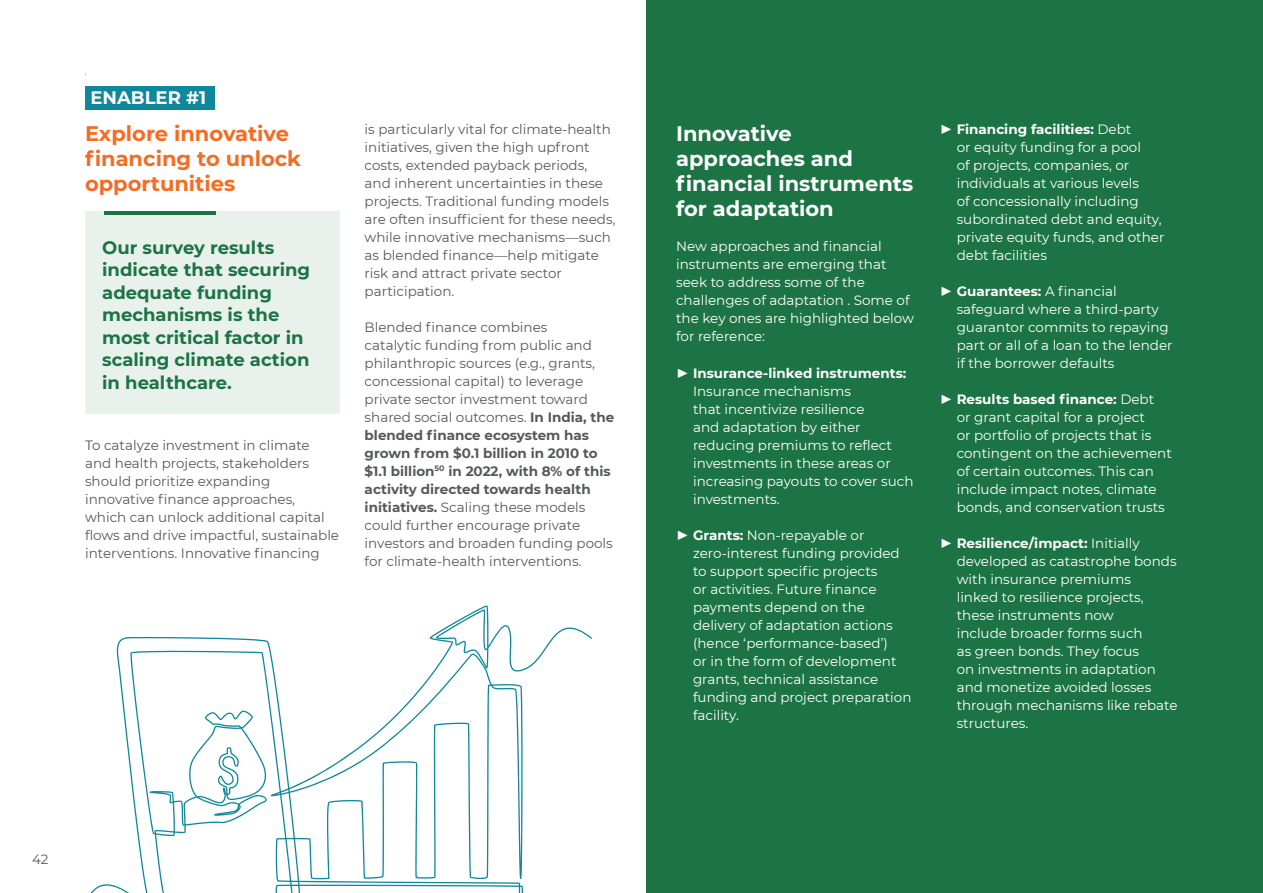
<style>
.page{position:relative;width:1263px;height:893px;background:#fff}
.page>*{position:absolute;margin:0;border:0;box-sizing:border-box;transform-origin:0 0}
.Sub_heading_2{font:700 21px/25.2px "Montserrat";color:#fff}
.Sub_heading_2-2{font:700 21px/25.2px "Montserrat";color:#f36c24}
.Body_copy{font:700 18px/22.5px "Montserrat";color:#1c7444}
.Body_copy-2{font:700 18px "Montserrat";color:#fff}
.Body_copy-3{font:13.5px/18px "Montserrat";color:#fff}
.Body_copy-4{font:13.5px/18px "Montserrat";color:#57585a}
.s1{font-weight:700}
.s2{font-family:"Franklin Gothic"}
</style>
<div class="page">
<div style="left:646px;top:0;width:617px;height:893px;background:#1c7444"></div>
<div style="left:85px;top:211px;width:255px;height:203px;background:#e8f1ec"></div>
<hr style="left:104px;top:212px;width:112px;height:3px;background:#1c7444">
<svg style="left:90px;top:605px;width:502px;height:288px"></svg>
<div style="left:85px;top:86px;width:129px;height:24px;background:#0f889b"></div>
<p class="Body_copy-2" style="left:91px;top:85px;width:117px">ENABLER #1</p>
<p class="Sub_heading_2-2" style="left:85px;top:120px;width:217px">Explore innovative financing to unlock opportunities</p>
<p class="Body_copy" style="left:102px;top:235px;width:210px">Our survey results indicate that securing adequate funding mechanisms is the most critical factor in scaling climate action in healthcare.</p>
<p class="Body_copy-4" style="left:85px;top:436px;width:256px">To catalyze investment in climate and health projects, stakeholders should prioritize expanding innovative finance approaches, which can unlock additional capital flows and drive impactful, sustainable interventions. Innovative financing</p>
<p class="Body_copy-4" style="left:365px;top:119px;width:252px">is particularly vital for climate-health initiatives, given the high upfront costs, extended payback periods, and inherent uncertainties in these projects. Traditional funding models are often insufficient for these needs, while innovative mechanisms—such as blended finance—help mitigate risk and attract private sector participation.</p>
<p class="Body_copy-4" style="left:365px;top:317px;width:251px">Blended finance combines<br>catalytic funding from public and philanthropic sources (e.g., grants, concessional capital) to leverage private sector investment toward shared social outcomes. <span class="s1">In India, the blended finance ecosystem has grown from $0.1 billion in 2010 to $1.1 billion</span><sup>50</sup> <span class="s1">in 2022, with 8% of this activity directed towards health initiatives.</span> Scaling these models could further encourage private investors and broaden funding pools for climate-health interventions.</p>
<p class="Body_copy-4" style="left:32px;top:849px;width:18px">42</p>
<p class="Sub_heading_2" style="left:676px;top:120px;width:238px">Innovative approaches and financial instruments for adaptation</p>
<p class="Body_copy-3" style="left:676px;top:237px;width:239px">New approaches and financial instruments are emerging that seek to address some of the challenges of adaptation . Some of the key ones are highlighted below for reference:</p>
<p class="Body_copy-3" style="left:693px;top:363px;width:222px;text-indent:-17px"><span class="s2">►</span> <span class="s1">Insurance-linked instruments:<br></span>Insurance mechanisms<br>that incentivize resilience<br>and adaptation by either reducing premiums to reflect investments in these areas or increasing payouts to cover such investments.</p>
<p class="Body_copy-3" style="left:693px;top:525px;width:220px;text-indent:-17px"><span class="s2">►</span> <span class="s1">Grants:</span> Non-repayable or zero-interest funding provided to support specific projects<br>or activities. Future finance payments depend on the delivery of adaptation actions (hence ‘performance-based’)<br>or in the form of development grants, technical assistance funding and project preparation facility.</p>
<p class="Body_copy-3" style="left:957px;top:119px;width:209px;text-indent:-17px"><span class="s2">►</span> <span class="s1">Financing facilities:</span> Debt<br>or equity funding for a pool<br>of projects, companies, or individuals at various levels<br>of concessionally including subordinated debt and equity, private equity funds, and other debt facilities</p>
<p class="Body_copy-3" style="left:957px;top:281px;width:217px;text-indent:-17px"><span class="s2">►</span> <span class="s1">Guarantees:</span> A financial safeguard where a third-party guarantor commits to repaying part or all of a loan to the lender if the borrower defaults</p>
<p class="Body_copy-3" style="left:957px;top:389px;width:217px;text-indent:-17px"><span class="s2">►</span> <span class="s1">Results based finance:</span> Debt<br>or grant capital for a project<br>or portfolio of projects that is contingent on the achievement of certain outcomes. This can include impact notes, climate bonds, and conservation trusts</p>
<p class="Body_copy-3" style="left:957px;top:533px;width:222px;text-indent:-17px"><span class="s2">►</span> <span class="s1">Resilience/impact:</span> Initially developed as catastrophe bonds with insurance premiums<br>linked to resilience projects, these instruments now<br>include broader forms such<br>as green bonds. They focus<br>on investments in adaptation and monetize avoided losses through mechanisms like rebate structures.</p>
</div>
